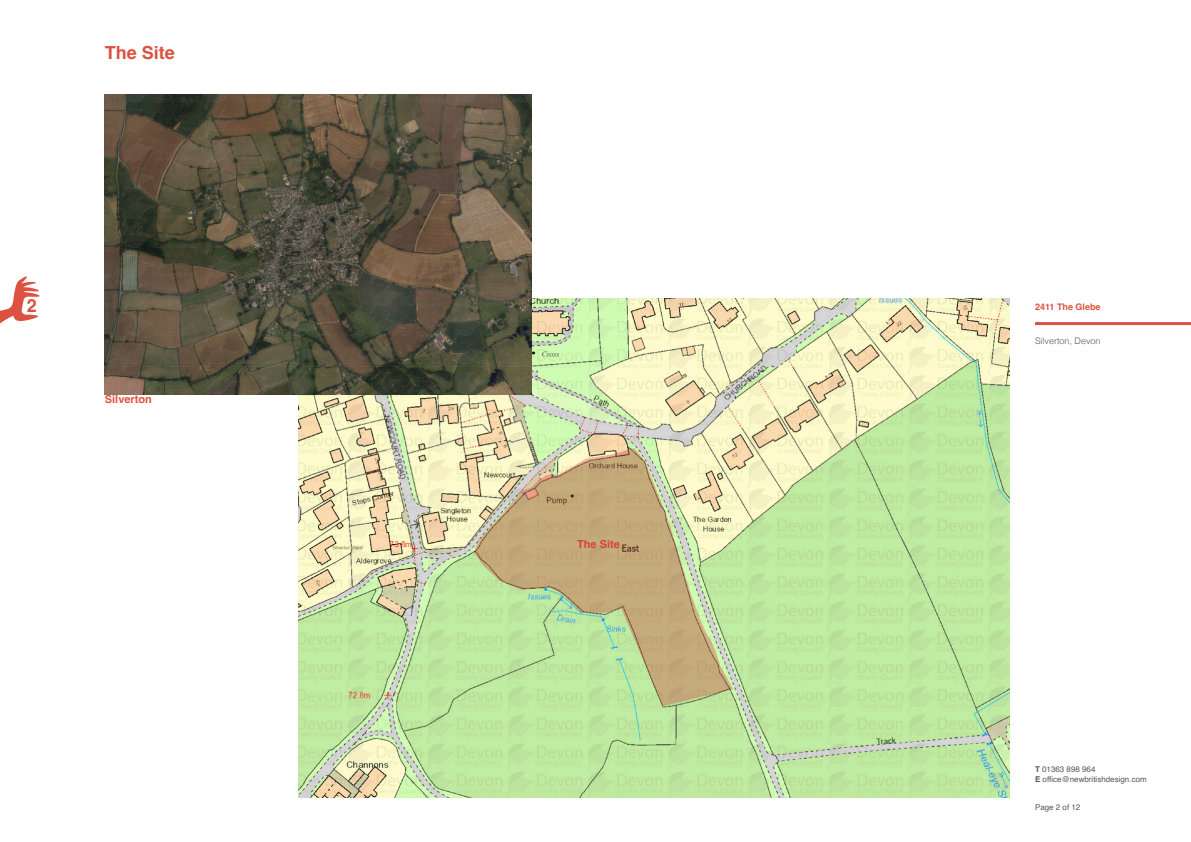
<style>
.page{position:relative;width:1191px;height:842px;background:#fff}
.page>*{position:absolute;margin:0;border:0;box-sizing:border-box;transform-origin:0 0}
.t1{font:700 18px "Helvetica";color:#dd5141}
.t2{font:700 11px "Helvetica";color:#dd5141}
.t3{font:300 9px "Helvetica";color:#57585a}
.t4{font:700 9px "Helvetica";color:#dd5141}
.t5{font:8px/9.6px "Helvetica";color:#57585a}
.s1{font-weight:700}
</style>
<div class="page">
<hr style="left:1035px;top:322px;width:156px;height:3px;background:#dd5141">
<svg style="left:0;top:276px;width:40px;height:47px"></svg>
<img style="left:298px;top:298px;width:711px;height:500px">
<img style="left:105px;top:95px;width:427px;height:300px">
<svg style="left:473px;top:447px;width:261px;height:260px;background:#c4c792"></svg>
<h1 class="t1" style="left:105px;top:42px;width:72px">The Site</h1>
<h1 class="t1" style="left:27px;top:294px;width:12px">2</h1>
<p class="t4" style="left:1035px;top:301px;width:67px">2411 The Glebe</p>
<h2 class="t2" style="left:105px;top:392px;width:49px">Silverton</h2>
<h2 class="t2" style="left:577px;top:537px;width:44px">The Site</h2>
<p class="t3" style="left:1035px;top:333px;width:67px">Silverton, Devon</p>
<p class="t5" style="left:1035px;top:764px;width:113px"><span class="s1">T</span> 01363 898 964<br><span class="s1">E</span> office@newbritishdesign.com</p>
<p class="t5" style="left:1035px;top:802px;width:47px">Page 2 of 12</p>
</div>
